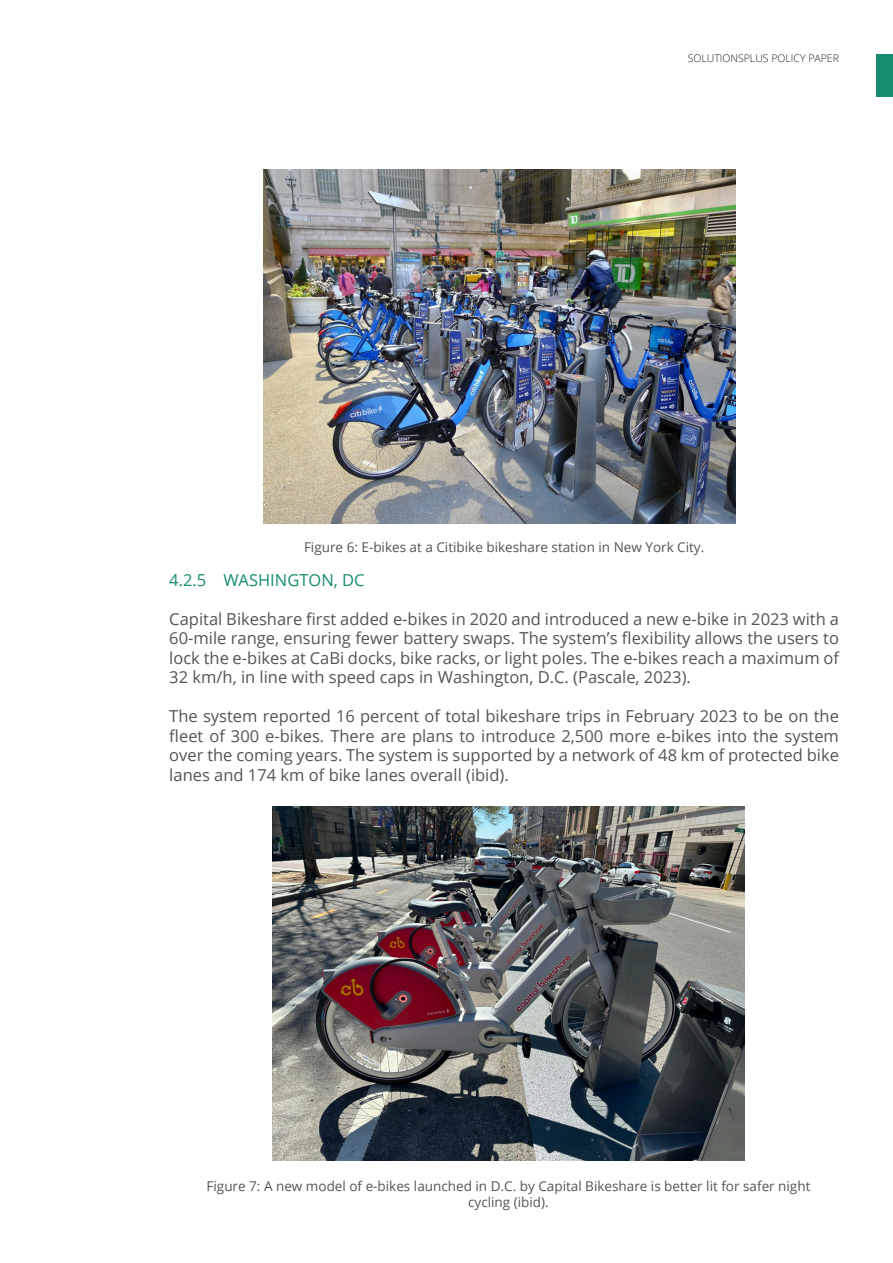
<style>
.page{position:relative;width:893px;height:1263px;background:#fff}
.page>*{position:absolute;margin:0;border:0;box-sizing:border-box;transform-origin:0 0}
.t1{font:16.5px/19.5px "Open Sans";color:#565357;text-align:justify}
.Heading_2{font:16.5px "Open Sans";color:#168d70}
.t2{font:13.5px/16.2px "Open Sans";color:#565357;text-align:center}
.t3{font:300 10.5px "Open Sans";color:#231f20}
</style>
<div class="page">
<div style="left:877px;top:54px;width:16px;height:43px;background:#168d70"></div>
<img style="left:264px;top:169px;width:471px;height:355px">
<img style="left:272px;top:806px;width:473px;height:355px">
<p class="t3" style="left:688px;top:51px;width:153px">SOLUTIONSPLUS POLICY PAPER</p>
<p class="t2" style="left:304px;top:538px;width:402px">Figure 6: E-bikes at a Citibike bikeshare station in New York City.</p>
<p class="Heading_2" style="left:169px;top:568px;width:197px">4.2.5 WASHINGTON, DC</p>
<p class="t1" style="left:169px;top:608px;width:671px">Capital Bikeshare first added e-bikes in 2020 and introduced a new e-bike in 2023 with a 60-mile range, ensuring fewer battery swaps. The system’s flexibility allows the users to lock the e-bikes at CaBi docks, bike racks, or light poles. The e-bikes reach a maximum of 32 km/h, in line with speed caps in Washington, D.C. (Pascale, 2023).</p>
<p class="t1" style="left:169px;top:706px;width:671px">The system reported 16 percent of total bikeshare trips in February 2023 to be on the fleet of 300 e-bikes. There are plans to introduce 2,500 more e-bikes into the system over the coming years. The system is supported by a network of 48 km of protected bike lanes and 174 km of bike lanes overall (ibid).</p>
<p class="t2" style="left:207px;top:1177px;width:605px">Figure 7: A new model of e-bikes launched in D.C. by Capital Bikeshare is better lit for safer night cycling (ibid).</p>
</div>
